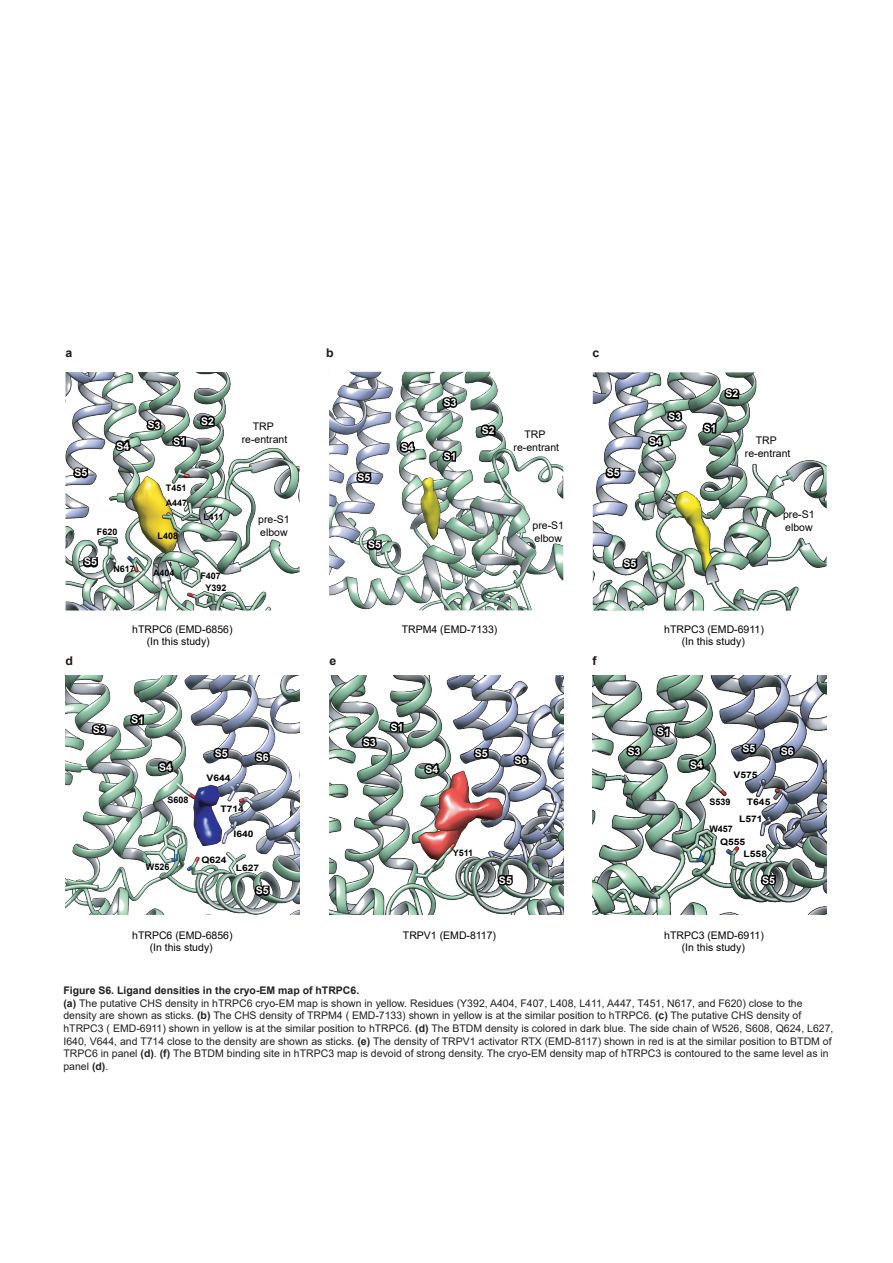
<style>
.page{position:relative;width:893px;height:1263px;background:#fff}
.page>*{position:absolute;margin:0;border:0;box-sizing:border-box;transform-origin:0 0}
.t1{font:700 12px "Arial";color:#221713}
.t2{font:10.5px/12.6px "Arial";color:#231f20}
.t3{font:10.5px/12.6px "Arial";color:#030303;text-align:center}
.t4{font:700 9px/12.3px "Arial";color:#030303}
.t5{font:700 9px "Arial";color:#030303;scale:1.14 1}
.s1{font-weight:700}
</style>
<div class="page">
<img style="left:329px;top:742px;width:234px;height:172px">
<img style="left:65px;top:372px;width:478px;height:396px">
<img style="left:65px;top:676px;width:234px;height:238px">
<img style="left:281px;top:371px;width:546px;height:371px">
<img style="left:592px;top:676px;width:234px;height:238px">
<svg style="left:495px;top:872px;width:20px;height:16px"></svg>
<svg style="left:471px;top:745px;width:20px;height:16px"></svg>
<svg style="left:359px;top:734px;width:20px;height:16px"></svg>
<svg style="left:387px;top:719px;width:18px;height:15px"></svg>
<svg style="left:422px;top:757px;width:19px;height:20px"></svg>
<svg style="left:511px;top:752px;width:20px;height:16px"></svg>
<svg style="left:440px;top:448px;width:18px;height:15px"></svg>
<svg style="left:478px;top:422px;width:20px;height:15px"></svg>
<svg style="left:440px;top:395px;width:20px;height:15px"></svg>
<svg style="left:397px;top:435px;width:20px;height:20px"></svg>
<svg style="left:364px;top:537px;width:20px;height:15px"></svg>
<svg style="left:354px;top:469px;width:20px;height:16px"></svg>
<svg style="left:170px;top:433px;width:18px;height:15px"></svg>
<svg style="left:198px;top:413px;width:19px;height:15px"></svg>
<svg style="left:144px;top:417px;width:20px;height:15px"></svg>
<svg style="left:113px;top:434px;width:19px;height:19px"></svg>
<svg style="left:81px;top:554px;width:20px;height:16px"></svg>
<svg style="left:71px;top:465px;width:20px;height:15px"></svg>
<svg style="left:156px;top:755px;width:19px;height:19px"></svg>
<svg style="left:211px;top:745px;width:20px;height:16px"></svg>
<svg style="left:128px;top:711px;width:18px;height:16px"></svg>
<svg style="left:89px;top:721px;width:20px;height:16px"></svg>
<svg style="left:252px;top:883px;width:20px;height:15px"></svg>
<svg style="left:252px;top:749px;width:20px;height:16px"></svg>
<svg style="left:700px;top:420px;width:18px;height:15px"></svg>
<svg style="left:722px;top:386px;width:20px;height:15px"></svg>
<svg style="left:646px;top:408px;width:39px;height:41px"></svg>
<svg style="left:620px;top:556px;width:20px;height:15px"></svg>
<svg style="left:603px;top:465px;width:20px;height:15px"></svg>
<svg style="left:759px;top:872px;width:19px;height:16px"></svg>
<svg style="left:624px;top:743px;width:20px;height:16px"></svg>
<svg style="left:739px;top:741px;width:20px;height:15px"></svg>
<svg style="left:654px;top:723px;width:17px;height:16px"></svg>
<svg style="left:687px;top:752px;width:19px;height:20px"></svg>
<svg style="left:777px;top:743px;width:20px;height:16px"></svg>
<p class="t1" style="left:65px;top:345px;width:8px">a</p>
<p class="t1" style="left:326px;top:345px;width:9px">b</p>
<p class="t1" style="left:592px;top:345px;width:8px">c</p>
<p class="t3" style="left:242px;top:420px;width:47px">TRP re-entrant</p>
<p class="t4" style="left:166px;top:481px;width:22px">T451</p>
<p class="t4" style="left:97px;top:526px;width:22px">F620</p>
<p class="t4" style="left:113px;top:562px;width:23px">N617</p>
<p class="t4" style="left:166px;top:497px;width:23px">A447</p>
<p class="t4" style="left:158px;top:529px;width:22px">L408</p>
<p class="t4" style="left:153px;top:567px;width:23px">A404</p>
<p class="t4" style="left:203px;top:511px;width:22px">L411</p>
<p class="t4" style="left:206px;top:570px;width:23px;text-indent:-5px">F407<br>Y392</p>
<p class="t3" style="left:147px;top:622px;width:87px;text-align:left;text-indent:-15px">hTRPC6 (EMD-6856) (In this study)</p>
<p class="t3" style="left:258px;top:513px;width:33px;text-align:left">pre-S1 elbow</p>
<p class="t3" style="left:514px;top:428px;width:47px">TRP re-entrant</p>
<p class="t3" style="left:533px;top:519px;width:33px;text-align:left">pre-S1 elbow</p>
<p class="t3" style="left:402px;top:622px;width:97px">TRPM4 (EMD-7133)</p>
<p class="t1" style="left:65px;top:652px;width:9px">d</p>
<p class="t1" style="left:329px;top:652px;width:8px">e</p>
<p class="t1" style="left:592px;top:652px;width:6px">f</p>
<p class="t4" style="left:168px;top:793px;width:23px">S608</p>
<p class="t4" style="left:146px;top:861px;width:25px">W526</p>
<p class="t5" style="left:207px;top:771px;width:23px">V644</p>
<p class="t5" style="left:221px;top:802px;width:22px">T714</p>
<p class="t5" style="left:201px;top:854px;width:24px">Q624</p>
<p class="t5" style="left:234px;top:827px;width:19px">I640</p>
<p class="t5" style="left:236px;top:861px;width:22px">L627</p>
<p class="t3" style="left:132px;top:928px;width:102px">hTRPC6 (EMD-6856) (In this study)</p>
<p class="t4" style="left:453px;top:846px;width:22px">Y511</p>
<p class="t3" style="left:403px;top:928px;width:95px">TRPV1 (EMD-8117)</p>
<p class="t3" style="left:745px;top:434px;width:47px">TRP re-entrant</p>
<p class="t3" style="left:783px;top:508px;width:33px;text-align:left">pre-S1 elbow</p>
<p class="t3" style="left:664px;top:622px;width:101px">hTRPC3 (EMD-6911) (In this study)</p>
<p class="t5" style="left:734px;top:768px;width:23px">V575</p>
<p class="t5" style="left:747px;top:795px;width:22px">T645</p>
<p class="t4" style="left:709px;top:796px;width:23px">S539</p>
<p class="t4" style="left:709px;top:822px;width:25px">W457</p>
<p class="t5" style="left:739px;top:812px;width:22px">L571</p>
<p class="t5" style="left:720px;top:835px;width:24px">Q555</p>
<p class="t5" style="left:744px;top:848px;width:22px">L558</p>
<p class="t3" style="left:664px;top:928px;width:101px">hTRPC3 (EMD-6911) (In this study)</p>
<p class="t2" style="left:63px;top:984px;width:771px"><span class="s1">Figure S6. Ligand densities in the cryo-EM map of hTRPC6.<br>(a)</span> The putative CHS density in hTRPC6 cryo-EM map is shown in yellow. Residues (Y392, A404, F407, L408, L411, A447, T451, N617, and F620) close to the density are shown as sticks. <span class="s1">(b)</span> The CHS density of TRPM4 ( EMD-7133) shown in yellow is at the similar position to hTRPC6. <span class="s1">(c)</span> The putative CHS density of hTRPC3 ( EMD-6911) shown in yellow is at the similar position to hTRPC6. <span class="s1">(d)</span> The BTDM density is colored in dark blue. The side chain of W526, S608, Q624, L627, I640, V644, and T714 close to the density are shown as sticks. <span class="s1">(e)</span> The density of TRPV1 activator RTX (EMD-8117) shown in red is at the similar position to BTDM of TRPC6 in panel <span class="s1">(d)</span>. <span class="s1">(f)</span> The BTDM binding site in hTRPC3 map is devoid of strong density. The cryo-EM density map of hTRPC3 is contoured to the same level as in panel <span class="s1">(d)</span>.</p>
</div>
